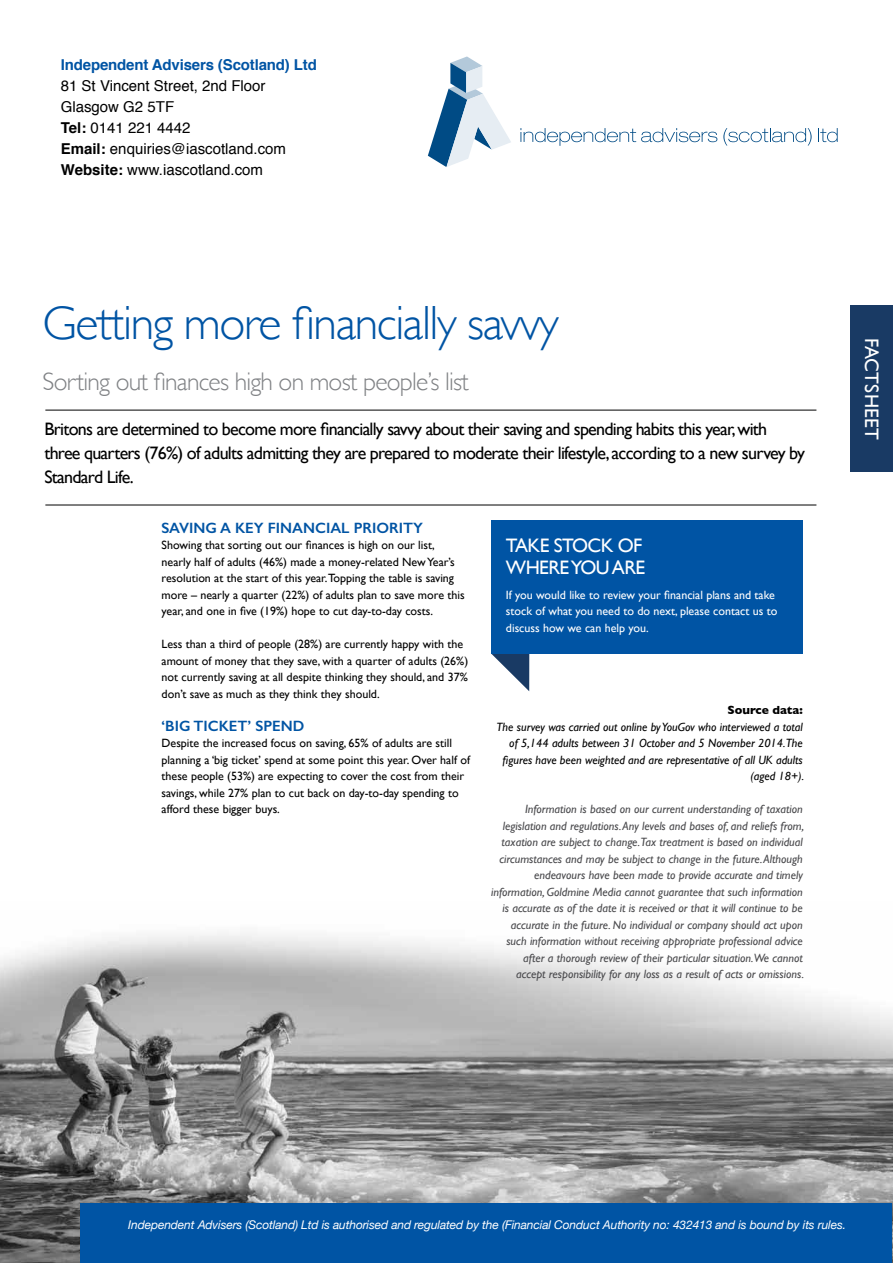
<style>
.page{position:relative;width:893px;height:1263px;background:#fff}
.page>*{position:absolute;margin:0;border:0;box-sizing:border-box;transform-origin:0 0}
.t1{font:300 48px "Gill Sans";letter-spacing:-.03em;color:#0054a4}
.t2{font:300 25.5px "Gill Sans";letter-spacing:-.03em;color:#808285}
.t3{font:19.5px "Gill Sans";letter-spacing:.01em;color:#fff}
.t4{font:18px/24px "Gill Sans";letter-spacing:-.04em;color:#000}
.t5{font:15px/21px "Helvetica";color:#000}
.t6{font:600 15px "Gill Sans";color:#0054a4}
.t7{font:700 15px "Helvetica";letter-spacing:-.01em;color:#0054a4}
.t8{font:12px/16.5px "Gill Sans";color:#000}
.t9{font:italic 12px/16.5px "Gill Sans";color:#4a4a4d;text-align:right}
.t10{font:italic 12px/16.5px "Gill Sans";color:#000;text-align:right}
.t11{font:italic 12px "Helvetica Neue";letter-spacing:-.01em;color:#fff}
.t12{font:12px/16.5px "Gill Sans";color:#fff}
.t13{font:700 12px "Gill Sans";color:#000}
.s1{font-weight:700}
</style>
<div class="page">
<img style="left:0;top:933px;width:893px;height:330px">
<div style="left:850px;top:306px;width:43px;height:166px;background:#193a64"></div>
<hr style="left:45px;top:505px;width:771px;height:1px;background:#000">
<hr style="left:45px;top:410px;width:771px;height:1px;background:#000">
<svg style="left:491px;top:654px;width:38px;height:37px"></svg>
<div style="left:491px;top:520px;width:312px;height:134px;background:#0054a4"></div>
<div style="left:80px;top:1203px;width:812px;height:60px;background:#0054a4"></div>
<svg style="left:428px;top:56px;width:83px;height:111px"></svg>
<svg style="left:520px;top:128px;width:197px;height:18px"></svg>
<svg style="left:723px;top:128px;width:89px;height:18px"></svg>
<svg style="left:818px;top:128px;width:20px;height:14px"></svg>
<p class="t7" style="left:61px;top:52px;width:258px">Independent Advisers (Scotland) Ltd</p>
<p class="t5" style="left:61px;top:75px;width:227px">81 St Vincent Street, 2nd Floor<br>Glasgow G2 5TF<br><span class="s1">Tel:</span> 0141 221 4442<br><span class="s1">Email:</span> enquiries@iascotland.com<br><span class="s1">Website:</span> www.iascotland.com</p>
<h1 class="t1" style="left:43px;top:285px;width:518px">Getting more financially savvy</h1>
<h2 class="t2" style="left:43px;top:362px;width:428px">Sorting out finances high on most people’s list</h2>
<p class="t4" style="left:44px;top:417px;width:762px">Britons are determined to become more financially savvy about their saving and spending habits this year, with three quarters (76%) of adults admitting they are prepared to moderate their lifestyle, according to a new survey by<br>Standard Life.</p>
<p class="t6" style="left:162px;top:518px;width:263px">SAVING A KEY FINANCIAL PRIORITY</p>
<p class="t8" style="left:162px;top:537px;width:305px">Showing that sorting out our finances is high on our list, nearly half of adults (46%) made a money-related New Year’s resolution at the start of this year.Topping the table is saving more – nearly a quarter (22%) of adults plan to save more this year, and one in five (19%) hope to cut day-to-day costs.</p>
<p class="t8" style="left:162px;top:636px;width:308px">Less than a third of people (28%) are currently happy with the amount of money that they save, with a quarter of adults (26%) not currently saving at all despite thinking they should, and 37% don’t save as much as they think they should.</p>
<p class="t6" style="left:162px;top:716px;width:144px">‘BIG TICKET’ SPEND</p>
<p class="t8" style="left:162px;top:735px;width:310px">Despite the increased focus on saving, 65% of adults are still planning a ‘big ticket’ spend at some point this year. Over half of these people (53%) are expecting to cover the cost from their savings, while 27% plan to cut back on day-to-day spending to afford these bigger buys.</p>
<h3 class="t3" style="left:506px;top:534px;width:61px">Take stoc</h3>
<h3 class="t3" style="left:601px;top:534px;width:30px">k of</h3>
<h3 class="t3" style="left:506px;top:556px;width:14px">where</h3>
<h3 class="t3" style="left:571px;top:556px;width:54px">you are</h3>
<p class="t12" style="left:506px;top:586px;width:273px">If you would like to review your financial plans and take stock of what you need to do next, please contact us to discuss how we can help you.</p>
<p class="t13" style="left:728px;top:700px;width:77px">Source data:</p>
<p class="t10" style="left:496px;top:718px;width:309px">The survey was carried out online by YouGov who interviewed a total of 5,144 adults between 31 October and 5 November 2014.The figures have been weighted and are representative of all UK adults (aged 18+).</p>
<p class="t9" style="left:491px;top:801px;width:314px">Information is based on our current understanding of taxation legislation and regulations. Any levels and bases of, and reliefs from, taxation are subject to change.Tax treatment is based on individual circumstances and may be subject to change in the future. Although endeavours have been made to provide accurate and timely information, Goldmine Media cannot guarantee that such information is accurate as of the date it is received or that it will continue to be accurate in the future. No individual or company should act upon such information without receiving appropriate professional advice after a thorough review of their particular situation.We cannot<br>accept responsibility for any loss as a result of acts or omissions.</p>
<h3 class="t3" style="left:883px;top:338px;width:103px;rotate:90deg">FACTSHEET</h3>
<p class="t11" style="left:128px;top:1216px;width:719px">Independent Advisers (Scotland) Ltd is authorised and regulated by the (Financial Conduct Authority no: 432413 and is bound by its rules.</p>
</div>
